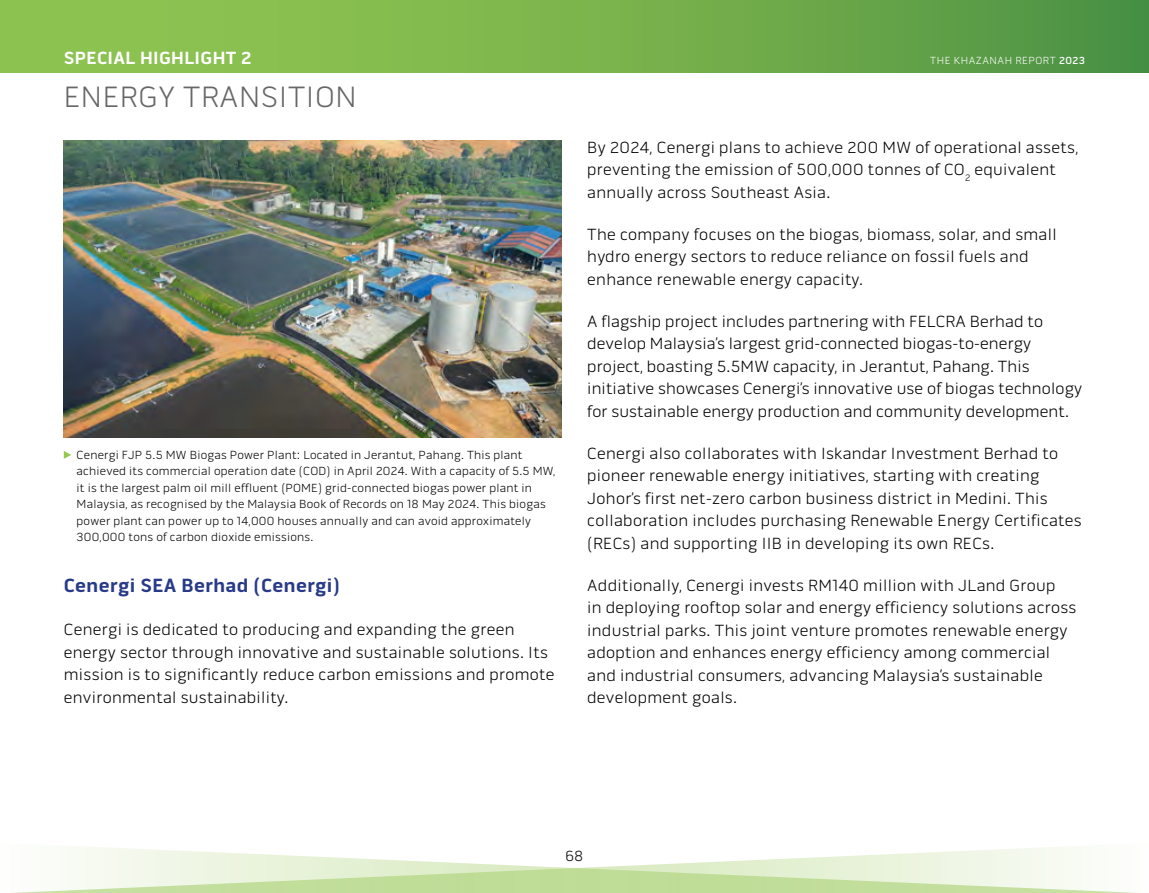
<style>
.page{position:relative;width:1149px;height:893px;background:#fff}
.page>*{position:absolute;margin:0;border:0;box-sizing:border-box;transform-origin:0 0}
.t1{font:300 30px "Pill Gothic 600 mg";letter-spacing:.02em;color:#676769}
.t2{font:700 19.5px "Pill Gothic 600 mg";letter-spacing:.02em;color:#283a88}
.t3{font:700 18px "Pill Gothic 600 mg";letter-spacing:.02em;color:#fff}
.t4{font:300 16.5px/22.5px "Pill Gothic 600 mg";letter-spacing:.02em;color:#000}
.t5{font:300 15px "Pill Gothic 600 mg";color:#000}
.t6{font:300 12px/16.5px "Pill Gothic 600 mg";letter-spacing:.02em;color:#000}
.t7{font:300 10.5px "Pill Gothic 600 mg";letter-spacing:.05em;color:#fff}
.s1{font-weight:500}
</style>
<div class="page">
<svg style="left:12px;top:846px;width:1125px;height:47px"></svg>
<div style="left:0;top:0;width:1148px;height:72px;background:linear-gradient(to right,#99cb52,#539646)"></div>
<img style="left:64px;top:140px;width:497px;height:297px">
<svg style="left:64px;top:451px;width:7px;height:8px"></svg>
<p class="t3" style="left:64px;top:47px;width:189px">SPECIAL HIGHLIGHT 2</p>
<p class="t7" style="left:929px;top:54px;width:156px">THE KHAZANAH REPORT <span class="s1">2023</span></p>
<h1 class="t1" style="left:64px;top:80px;width:294px">ENERGY TRANSITION</h1>
<p class="t6" style="left:77px;top:447px;width:480px">Cenergi FJP 5.5 MW Biogas Power Plant: Located in Jerantut, Pahang. This plant achieved its commercial operation date (COD) in April 2024. With a capacity of 5.5 MW, it is the largest palm oil mill effluent (POME) grid-connected biogas power plant in Malaysia, as recognised by the Malaysia Book of Records on 18 May 2024. This biogas power plant can power up to 14,000 houses annually and can avoid approximately 300,000 tons of carbon dioxide emissions.</p>
<p class="t2" style="left:64px;top:574px;width:278px">Cenergi SEA Berhad (Cenergi)</p>
<p class="t4" style="left:64px;top:619px;width:492px">Cenergi is dedicated to producing and expanding the green energy sector through innovative and sustainable solutions. Its mission is to significantly reduce carbon emissions and promote environmental sustainability.</p>
<p class="t4" style="left:587px;top:136px;width:492px">By 2024, Cenergi plans to achieve 200 MW of operational assets, preventing the emission of 500,000 tonnes of CO<sub>2</sub> equivalent annually across Southeast Asia.</p>
<p class="t4" style="left:587px;top:223px;width:471px">The company focuses on the biogas, biomass, solar, and small hydro energy sectors to reduce reliance on fossil fuels and enhance renewable energy capacity.</p>
<p class="t4" style="left:587px;top:310px;width:496px">A flagship project includes partnering with FELCRA Berhad to develop Malaysia’s largest grid-connected biogas-to-energy project, boasting 5.5MW capacity, in Jerantut, Pahang. This initiative showcases Cenergi’s innovative use of biogas technology for sustainable energy production and community development.</p>
<p class="t4" style="left:587px;top:442px;width:496px">Cenergi also collaborates with Iskandar Investment Berhad to pioneer renewable energy initiatives, starting with creating Johor’s first net-zero carbon business district in Medini. This collaboration includes purchasing Renewable Energy Certificates (RECs) and supporting IIB in developing its own RECs.</p>
<p class="t4" style="left:587px;top:574px;width:490px">Additionally, Cenergi invests RM140 million with JLand Group<br>in deploying rooftop solar and energy efficiency solutions across industrial parks. This joint venture promotes renewable energy adoption and enhances energy efficiency among commercial and industrial consumers, advancing Malaysia’s sustainable development goals.</p>
<p class="t5" style="left:565px;top:847px;width:19px">68</p>
</div>
